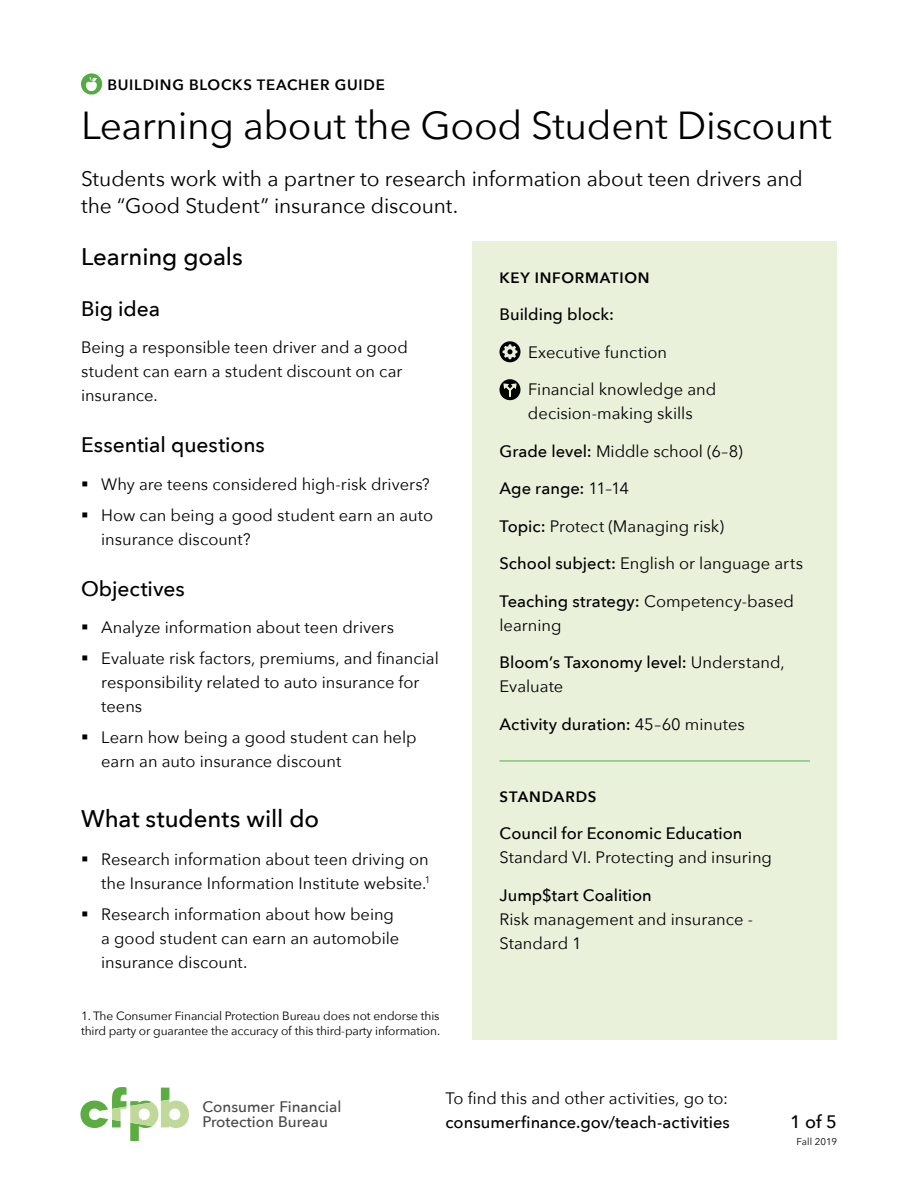
<style>
.page{position:relative;width:918px;height:1188px;background:#fff}
.page>*{position:absolute;margin:0;border:0;box-sizing:border-box;transform-origin:0 0}
.t1{font:39px "Avenir Next";letter-spacing:-.01em;color:#000}
.t2{font:500 24px "Avenir Next";letter-spacing:-.005em;color:#000}
.t3{font:21px/27px "Avenir Next";letter-spacing:-.005em;color:#000}
.t4{font:500 21px "Avenir Next";letter-spacing:-.005em;color:#000}
.t5{font:500 18px "Avenir Next";color:#000}
.t6{font:16.5px/24px "Avenir Next";color:#000}
.t7{font:500 16.5px/24px "Avenir Next";color:#000}
.t8{font:500 15.3px/15.5px "Avenir Next";color:#484848}
.t9{font:600 15px "Avenir Next";letter-spacing:.05em;color:#000}
.t10{font:12px/15px "Avenir Next";letter-spacing:-.01em;color:#000}
.t11{font:9.75px "Avenir Next";letter-spacing:.01em;color:#000}
.s1{font-weight:500}
.s2{font-weight:400}
</style>
<div class="page">
<svg style="left:80px;top:1087px;width:109px;height:54px"></svg>
<svg style="left:81px;top:73px;width:21px;height:22px"></svg>
<svg style="left:85px;top:76px;width:13px;height:15px"></svg>
<div style="left:472px;top:241px;width:365px;height:799px;background:#e9f1db"></div>
<hr style="left:500px;top:761px;width:310px;height:1px;background:#54ab43">
<svg style="left:500px;top:341px;width:20px;height:21px"></svg>
<svg style="left:500px;top:379px;width:20px;height:21px"></svg>
<p class="t9" style="left:107px;top:72px;width:279px">BUILDING BLOCKS TEACHER GUIDE</p>
<h1 class="t1" style="left:81px;top:92px;width:752px">Learning about the Good Student Discount</h1>
<p class="t3" style="left:81px;top:164px;width:723px">Students work with a partner to research information about teen drivers and the “Good Student” insurance discount.</p>
<h2 class="t2" style="left:81px;top:236px;width:163px">Learning goals</h2>
<p class="t4" style="left:81px;top:291px;width:81px">Big idea</p>
<p class="t6" style="left:81px;top:335px;width:328px">Being a responsible teen driver and a good student can earn a student discount on car insurance.</p>
<p class="t4" style="left:81px;top:427px;width:185px">Essential questions</p>
<p class="t6" style="left:81px;top:471px;width:350px">▪ Why are teens considered high-risk drivers?</p>
<p class="t6" style="left:101px;top:502px;width:333px;text-indent:-20px">▪ How can being a good student earn an auto insurance discount?</p>
<p class="t4" style="left:81px;top:570px;width:105px">Objectives</p>
<p class="t6" style="left:81px;top:615px;width:315px">▪ Analyze information about teen drivers</p>
<p class="t6" style="left:101px;top:645px;width:339px;text-indent:-20px">▪ Evaluate risk factors, premiums, and financial responsibility related to auto insurance for teens</p>
<p class="t6" style="left:101px;top:724px;width:317px;text-indent:-20px">▪ Learn how being a good student can help earn an auto insurance discount</p>
<h2 class="t2" style="left:81px;top:799px;width:240px">What students will do</h2>
<p class="t6" style="left:81px;top:846px;width:351px;text-align:right">▪ Research information about teen driving on the Insurance Information Institute website.<sup>1</sup></p>
<p class="t6" style="left:101px;top:901px;width:300px;text-indent:-20px">▪ Research information about how being a good student can earn an automobile insurance discount.</p>
<p class="t10" style="left:81px;top:1008px;width:361px">1. The Consumer Financial Protection Bureau does not endorse this third party or guarantee the accuracy of this third-party information.</p>
<p class="t9" style="left:500px;top:265px;width:152px">KEY INFORMATION</p>
<p class="t7" style="left:500px;top:302px;width:116px">Building block:</p>
<p class="t6" style="left:528px;top:339px;width:141px">Executive function</p>
<p class="t6" style="left:528px;top:377px;width:190px">Financial knowledge and decision-making skills</p>
<p class="t6" style="left:500px;top:438px;width:245px"><span class="s1">Grade level:</span> Middle school (6–8)</p>
<p class="t7" style="left:500px;top:476px;width:131px">Age range: <span class="s2">11–14</span></p>
<p class="t6" style="left:500px;top:513px;width:226px"><span class="s1">Topic:</span> Protect (Managing risk)</p>
<p class="t6" style="left:500px;top:551px;width:305px"><span class="s1">School subject:</span> English or language arts</p>
<p class="t6" style="left:500px;top:588px;width:296px"><span class="s1">Teaching strategy:</span> Competency-based learning</p>
<p class="t7" style="left:500px;top:650px;width:287px">Bloom’s Taxonomy level: <span class="s2">Understand,<br>Evaluate</span></p>
<p class="t7" style="left:500px;top:712px;width:247px">Activity duration: <span class="s2">45–60 minutes</span></p>
<p class="t9" style="left:500px;top:784px;width:99px">STANDARDS</p>
<p class="t7" style="left:500px;top:821px;width:244px">Council for Economic Education</p>
<p class="t6" style="left:500px;top:845px;width:274px">Standard VI. Protecting and insuring</p>
<p class="t7" style="left:500px;top:883px;width:154px">Jump$tart Coalition</p>
<p class="t6" style="left:500px;top:906px;width:255px">Risk management and insurance -<br>Standard 1</p>
<p class="t8" style="left:203px;top:1098px;width:140px">Consumer Financial<br>Protection Bureau</p>
<p class="t6" style="left:446px;top:1085px;width:284px">To find this and other activities, go to:</p>
<p class="t7" style="left:446px;top:1109px;width:286px">consumerfinance.gov/teach-activities</p>
<p class="t5" style="left:790px;top:1106px;width:48px">1 of 5</p>
<p class="t11" style="left:796px;top:1133px;width:42px">Fall 2019</p>
</div>
